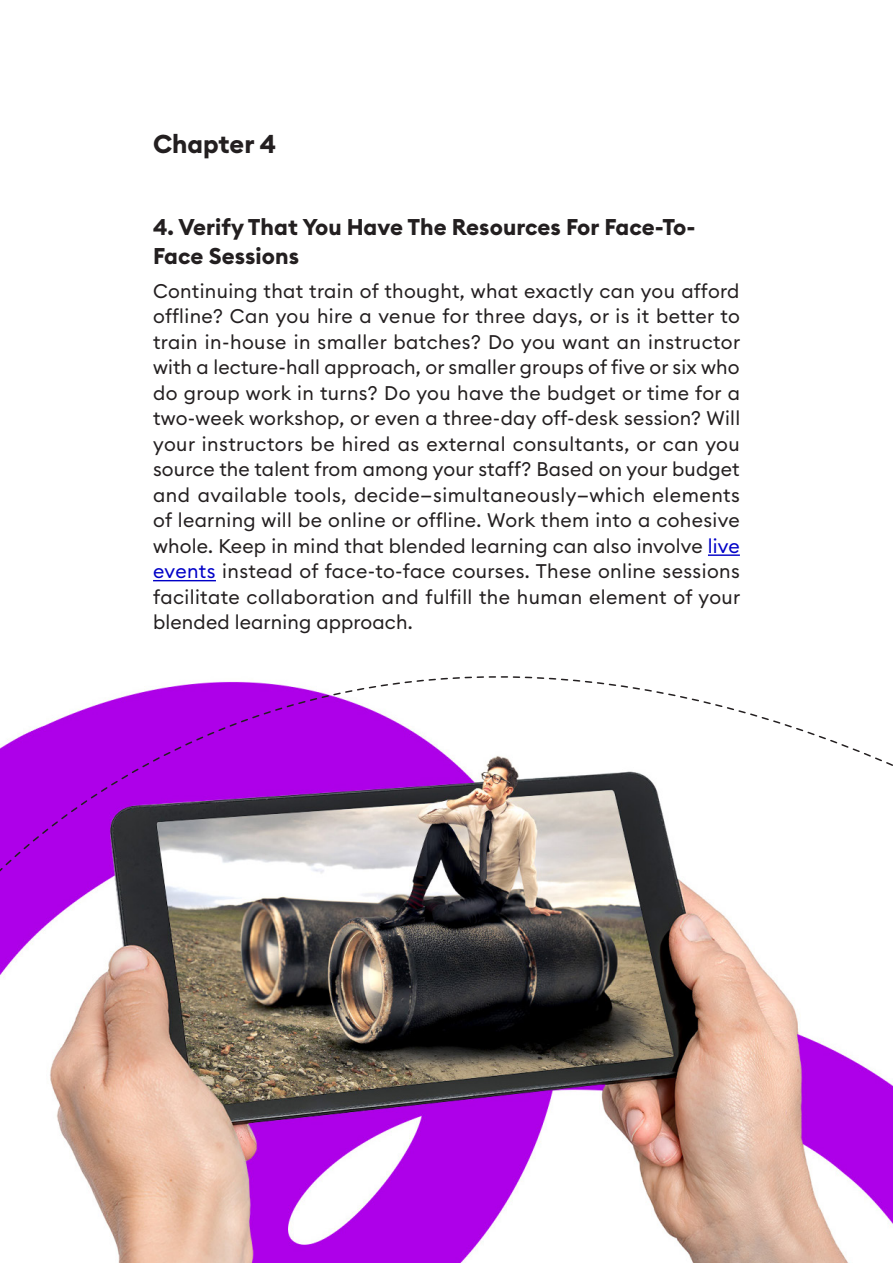
<style>
.page{position:relative;width:893px;height:1263px;background:#fff}
.page>*{position:absolute;margin:0;border:0;box-sizing:border-box;transform-origin:0 0}
.t1{font:700 25.5px "Euclid Circular B";color:#231f20}
.Paragraph_Style_2{font:700 22.5px/28.5px "Euclid Circular B";color:#231f20}
.Paragraph_Style_2-2{font:19.5px/25.5px "Euclid Circular B";letter-spacing:.01em;color:#231f20;text-align:justify}
.s1{color:#0000c7}
</style>
<div class="page">
<img style="left:0;top:909px;width:893px;height:353px">
<svg style="left:0;top:554px;width:893px;height:355px"></svg>
<p class="t1" style="left:153px;top:128px;width:125px">Chapter 4</p>
<p class="Paragraph_Style_2" style="left:153px;top:213px;width:544px">4. Verify That You Have The Resources For Face-To-<br>Face Sessions</p>
<p class="Paragraph_Style_2-2" style="left:153px;top:278px;width:589px">Continuing that train of thought, what exactly can you afford offline? Can you hire a venue for three days, or is it better to train in-house in smaller batches? Do you want an instructor with a lecture-hall approach, or smaller groups of five or six who do group work in turns? Do you have the budget or time for a two-week workshop, or even a three-day off-desk session? Will your instructors be hired as external consultants, or can you source the talent from among your staff? Based on your budget and available tools, decide—simultaneously—which elements of learning will be online or offline. Work them into a cohesive whole. Keep in mind that blended learning can also involve <span class="s1">live events</span> instead of face-to-face courses. These online sessions facilitate collaboration and fulfill the human element of your blended learning approach.</p>
</div>
